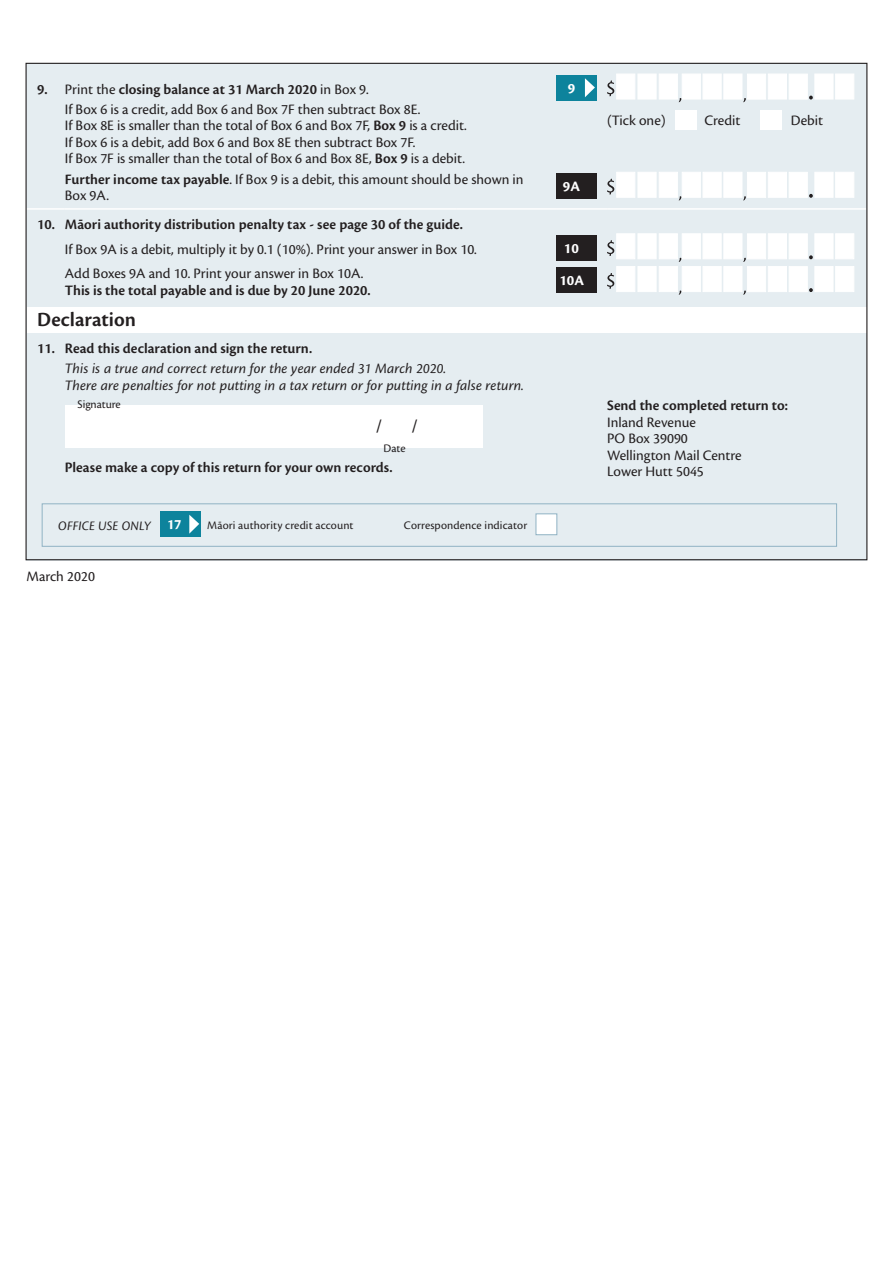
<style>
.page{position:relative;width:893px;height:1263px;background:#fff}
.page>*{position:absolute;margin:0;border:0;box-sizing:border-box;transform-origin:0 0}
.t1{font:600 21px "Cronos Pro";color:#231f20}
.t2{font:18px "Cronos Pro";color:#231f20}
.t3{font:15px/16.5px "Cronos Pro";color:#231f20}
.t4{font:600 15px "Cronos Pro";color:#231f20}
.t5{font:italic 15px/16.5px "Cronos Pro";letter-spacing:.005em;color:#231f20}
.t6{font:700 15px "Cronos Pro";color:#fff}
.t7{font:italic 13.5px "Cronos Pro";letter-spacing:.01em;color:#231f20}
.t8{font:12px "Cronos Pro";letter-spacing:.01em;color:#231f20}
.s1{font-weight:400}
.s2{font-weight:600}
.s3{font-weight:700;font-style:normal;font-size:15px;color:#fff}
</style>
<div class="page">
<div style="left:26px;top:63px;width:841px;height:497px;background:#e5edf1"></div>
<div style="left:42px;top:503px;width:795px;height:44px;border:1px solid #90b3c4"></div>
<div style="left:161px;top:512px;width:40px;height:25px;background:#0d839c"></div>
<svg style="left:189px;top:515px;width:10px;height:19px"></svg>
<div style="left:536px;top:514px;width:21px;height:21px;background:#fff;border:1px solid #90b3c4"></div>
<div style="left:27px;top:307px;width:839px;height:26px;background:#fff"></div>
<hr style="left:27px;top:208px;width:38px;height:2px;background:#fff">
<hr style="left:65px;top:208px;width:391px;height:2px;background:#fff">
<hr style="left:456px;top:208px;width:100px;height:2px;background:#fff">
<hr style="left:556px;top:208px;width:51px;height:2px;background:#fff">
<hr style="left:607px;top:208px;width:259px;height:2px;background:#fff">
<div style="left:556px;top:75px;width:40px;height:26px;background:#0d839c"></div>
<svg style="left:585px;top:78px;width:10px;height:19px"></svg>
<div style="left:659px;top:74px;width:19px;height:25px;background:#fff"></div>
<div style="left:723px;top:74px;width:19px;height:25px;background:#fff"></div>
<div style="left:747px;top:74px;width:19px;height:25px;background:#fff"></div>
<div style="left:768px;top:74px;width:19px;height:25px;background:#fff"></div>
<div style="left:682px;top:74px;width:19px;height:25px;background:#fff"></div>
<div style="left:703px;top:74px;width:19px;height:25px;background:#fff"></div>
<div style="left:638px;top:74px;width:18px;height:25px;background:#fff"></div>
<div style="left:616px;top:74px;width:19px;height:25px;background:#fff"></div>
<div style="left:789px;top:74px;width:19px;height:25px;background:#fff"></div>
<div style="left:835px;top:74px;width:19px;height:25px;background:#fff"></div>
<div style="left:814px;top:74px;width:19px;height:25px;background:#fff"></div>
<svg style="left:607px;top:80px;width:7px;height:16px"></svg>
<svg style="left:809px;top:96px;width:4px;height:4px"></svg>
<div style="left:675px;top:111px;width:22px;height:19px;background:#fff"></div>
<div style="left:760px;top:111px;width:21px;height:19px;background:#fff"></div>
<div style="left:556px;top:173px;width:40px;height:26px;background:#231f20"></div>
<div style="left:659px;top:172px;width:19px;height:26px;background:#fff"></div>
<div style="left:723px;top:172px;width:19px;height:26px;background:#fff"></div>
<div style="left:747px;top:172px;width:19px;height:26px;background:#fff"></div>
<div style="left:768px;top:172px;width:19px;height:26px;background:#fff"></div>
<div style="left:682px;top:172px;width:19px;height:26px;background:#fff"></div>
<div style="left:703px;top:172px;width:19px;height:26px;background:#fff"></div>
<div style="left:638px;top:172px;width:18px;height:26px;background:#fff"></div>
<div style="left:616px;top:172px;width:19px;height:26px;background:#fff"></div>
<div style="left:789px;top:172px;width:19px;height:26px;background:#fff"></div>
<div style="left:835px;top:172px;width:19px;height:26px;background:#fff"></div>
<div style="left:814px;top:172px;width:19px;height:26px;background:#fff"></div>
<svg style="left:607px;top:179px;width:7px;height:16px"></svg>
<svg style="left:809px;top:194px;width:4px;height:4px"></svg>
<div style="left:556px;top:235px;width:40px;height:25px;background:#231f20"></div>
<div style="left:659px;top:233px;width:19px;height:26px;background:#fff"></div>
<div style="left:723px;top:233px;width:19px;height:26px;background:#fff"></div>
<div style="left:747px;top:233px;width:19px;height:26px;background:#fff"></div>
<div style="left:768px;top:233px;width:19px;height:26px;background:#fff"></div>
<div style="left:682px;top:233px;width:19px;height:26px;background:#fff"></div>
<div style="left:703px;top:233px;width:19px;height:26px;background:#fff"></div>
<div style="left:638px;top:233px;width:18px;height:26px;background:#fff"></div>
<div style="left:616px;top:233px;width:19px;height:26px;background:#fff"></div>
<div style="left:789px;top:233px;width:19px;height:26px;background:#fff"></div>
<div style="left:835px;top:233px;width:19px;height:26px;background:#fff"></div>
<div style="left:814px;top:233px;width:19px;height:26px;background:#fff"></div>
<svg style="left:607px;top:240px;width:7px;height:16px"></svg>
<svg style="left:809px;top:255px;width:4px;height:4px"></svg>
<div style="left:556px;top:268px;width:40px;height:25px;background:#231f20"></div>
<div style="left:659px;top:266px;width:19px;height:26px;background:#fff"></div>
<div style="left:723px;top:266px;width:19px;height:26px;background:#fff"></div>
<div style="left:747px;top:266px;width:19px;height:26px;background:#fff"></div>
<div style="left:768px;top:266px;width:19px;height:26px;background:#fff"></div>
<div style="left:682px;top:266px;width:19px;height:26px;background:#fff"></div>
<div style="left:703px;top:266px;width:19px;height:26px;background:#fff"></div>
<div style="left:638px;top:266px;width:18px;height:26px;background:#fff"></div>
<div style="left:616px;top:266px;width:19px;height:26px;background:#fff"></div>
<div style="left:789px;top:266px;width:19px;height:26px;background:#fff"></div>
<div style="left:835px;top:266px;width:19px;height:26px;background:#fff"></div>
<div style="left:814px;top:266px;width:19px;height:26px;background:#fff"></div>
<svg style="left:607px;top:273px;width:7px;height:16px"></svg>
<svg style="left:809px;top:288px;width:4px;height:4px"></svg>
<div style="left:65px;top:405px;width:417px;height:43px;background:#fff"></div>
<p class="t4" style="left:37px;top:80px;width:333px">9. <span class="s1">Print the</span> closing balance at 31 March 2020 <span class="s1">in Box 9.</span></p>
<p class="t6" style="left:568px;top:80px;width:9px">9</p>
<p class="t3" style="left:65px;top:101px;width:404px">If Box 6 is a credit, add Box 6 and Box 7F then subtract Box 8E.<br>If Box 8E is smaller than the total of Box 6 and Box 7F, <span class="s2">Box 9</span> is a credit.<br>If Box 6 is a debit, add Box 6 and Box 8E then subtract Box 7F.<br>If Box 7F is smaller than the total of Box 6 and Box 8E, <span class="s2">Box 9</span> is a debit.</p>
<p class="t3" style="left:607px;top:112px;width:60px">(Tick one)</p>
<p class="t3" style="left:705px;top:112px;width:37px">Credit</p>
<p class="t3" style="left:791px;top:112px;width:34px">Debit</p>
<p class="t3" style="left:65px;top:171px;width:460px"><span class="s2">Further income tax payable</span>. If Box 9 is a debit, this amount should be shown in<br>Box 9A.</p>
<p class="t6" style="left:563px;top:178px;width:19px">9A</p>
<p class="t4" style="left:37px;top:216px;width:427px">10. Māori authority distribution penalty tax - see page 30 of the guide.</p>
<p class="t3" style="left:65px;top:241px;width:413px">If Box 9A is a debit, multiply it by 0.1 (10%). Print your answer in Box 10.</p>
<p class="t6" style="left:564px;top:239px;width:16px">10</p>
<p class="t3" style="left:65px;top:265px;width:300px">Add Boxes 9A and 10. Print your answer in Box 10A.</p>
<p class="t4" style="left:65px;top:281px;width:307px">This is the total payable and is due by 20 June 2020.</p>
<p class="t6" style="left:559px;top:272px;width:26px">10A</p>
<h1 class="t1" style="left:37px;top:308px;width:100px">Declaration</h1>
<p class="t4" style="left:37px;top:340px;width:276px">11. Read this declaration and sign the return.</p>
<p class="t5" style="left:65px;top:361px;width:460px">This is a true and correct return for the year ended 31 March 2020.<br>There are penalties for not putting in a tax return or for putting in a false return.</p>
<p class="t8" style="left:78px;top:397px;width:45px">Signature</p>
<p class="t8" style="left:384px;top:442px;width:23px">Date</p>
<p class="t4" style="left:607px;top:397px;width:182px">Send the completed return to:</p>
<p class="t3" style="left:607px;top:414px;width:136px">Inland Revenue<br>PO Box 39090<br>Wellington Mail Centre</p>
<p class="t2" style="left:376px;top:415px;width:8px">/</p>
<p class="t2" style="left:411px;top:415px;width:8px">/</p>
<p class="t4" style="left:65px;top:459px;width:329px">Please make a copy of this return for your own records.</p>
<p class="t3" style="left:607px;top:463px;width:98px">Lower Hutt 5045</p>
<p class="t7" style="left:58px;top:518px;width:125px">OFFICE USE ONLY <span class="s3">17</span></p>
<p class="t8" style="left:207px;top:518px;width:148px">Māori authority credit account</p>
<p class="t8" style="left:404px;top:518px;width:125px">Correspondence indicator</p>
<p class="t3" style="left:26px;top:568px;width:70px">March 2020</p>
</div>
